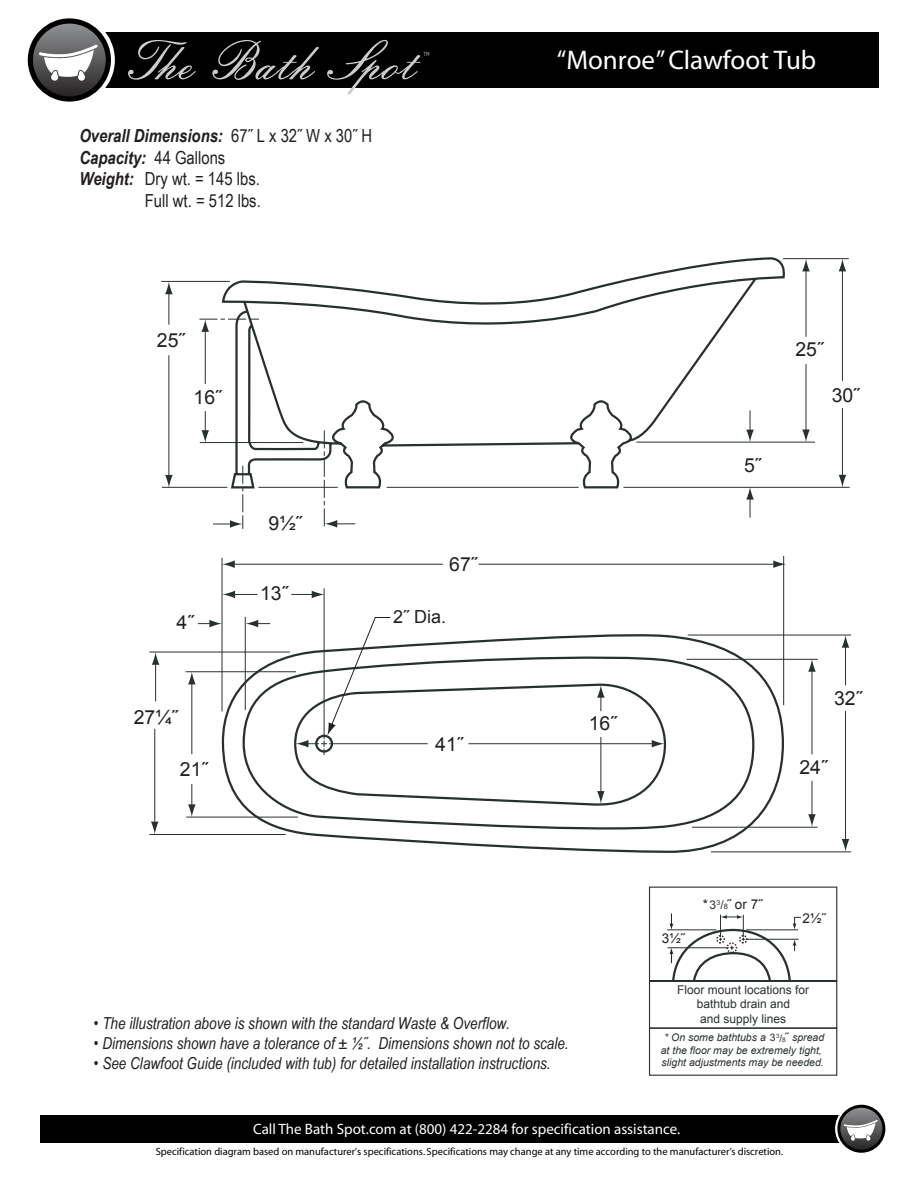
<style>
.page{position:relative;width:918px;height:1188px;background:#fff}
.page>*{position:absolute;margin:0;border:0;box-sizing:border-box;transform-origin:0 0}
.t1{font:53.7px "Embassy BT";letter-spacing:-.005em;color:#ccc}
.t2{font:27px "Myriad";color:#fff}
.t3{font:19.5px "Arial";color:#231f20}
.t4{font:italic 700 18px "Arial Narrow";color:#231f20}
.t5{font:18px "Arial Narrow";color:#231f20}
.t6{font:18px "Arial";color:#231f20}
.t7{font:italic 16.5px "Arial Narrow";color:#231f20}
.t8{font:15px "Myriad";color:#fff}
.t9{font:13.5px "Arial";color:#231f20}
.t10{font:12px/14.4px "Arial";color:#29312e;text-align:center}
.t11{font:10.5px "Myriad";color:#000}
.t12{font:italic 10.5px/12.6px "Arial";color:#29312e;text-align:center}
.t13{font:6px "Arial";color:#29312e}
.t14{font:300 condensed 6px "Abadi";color:#ccc}
.s1{font-weight:400;font-style:normal}
.s2{font-weight:700;font-style:italic}
.s3{font-size:7.5px}
.s4{font-style:normal;font-size:10.35px}
.s5{font-style:normal;font-size:11.7px;color:#231f20}
.s6{font-size:10.35px}
.s7{font-size:6.45px}
</style>
<div class="page">
<div style="left:40px;top:1115px;width:809px;height:28px;background:#000"></div>
<div style="left:835px;top:1102px;width:53px;height:53px;border:8px solid #fff;border-radius:50%"></div>
<svg style="left:839px;top:1106px;width:45px;height:45px"></svg>
<div style="left:837px;top:1105px;width:48px;height:48px;border:3px solid #000;border-radius:50%"></div>
<svg style="left:844px;top:1120px;width:34px;height:21px"></svg>
<div style="left:40px;top:32px;width:839px;height:55px;background:#000"></div>
<div style="left:24px;top:14px;width:91px;height:92px;border:13px solid #fff;border-radius:50%"></div>
<svg style="left:30px;top:21px;width:78px;height:78px;background:#504f51"></svg>
<div style="left:28px;top:18px;width:83px;height:84px;border:5px solid #000;border-radius:50%"></div>
<svg style="left:39px;top:45px;width:59px;height:36px;background:#a8a8a9"></svg>
<svg style="left:213px;top:486px;width:8px;height:39px"></svg>
<hr style="left:200px;top:442px;width:103px;height:1px;background:#29312e">
<hr style="left:636px;top:442px;width:179px;height:1px;background:#29312e">
<hr style="left:783px;top:258px;width:66px;height:1px;background:#29312e">
<hr style="left:806px;top:364px;width:1px;height:68px;background:#29312e">
<svg style="left:802px;top:430px;width:8px;height:12px"></svg>
<hr style="left:842px;top:408px;width:1px;height:69px;background:#29312e">
<svg style="left:839px;top:475px;width:7px;height:12px"></svg>
<hr style="left:806px;top:269px;width:1px;height:68px;background:#29312e">
<svg style="left:802px;top:259px;width:8px;height:12px"></svg>
<hr style="left:842px;top:269px;width:1px;height:112px;background:#29312e">
<svg style="left:839px;top:259px;width:7px;height:12px"></svg>
<hr style="left:205px;top:329px;width:1px;height:55px;background:#29312e">
<svg style="left:199px;top:319px;width:22px;height:13px"></svg>
<hr style="left:169px;top:292px;width:1px;height:33px;background:#29312e">
<svg style="left:165px;top:282px;width:8px;height:12px"></svg>
<hr style="left:169px;top:355px;width:1px;height:122px;background:#29312e">
<svg style="left:165px;top:475px;width:8px;height:12px"></svg>
<svg style="left:201px;top:411px;width:8px;height:31px"></svg>
<hr style="left:161px;top:281px;width:69px;height:1px;background:#29312e">
<svg style="left:198px;top:620px;width:23px;height:7px"></svg>
<hr style="left:150px;top:652px;width:140px;height:1px;background:#29312e">
<hr style="left:688px;top:635px;width:163px;height:1px;background:#29312e">
<hr style="left:149px;top:834px;width:137px;height:1px;background:#29312e">
<hr style="left:711px;top:852px;width:140px;height:1px;background:#29312e">
<hr style="left:186px;top:817px;width:112px;height:1px;background:#29312e">
<hr style="left:186px;top:671px;width:110px;height:1px;background:#29312e">
<hr style="left:686px;top:659px;width:132px;height:1px;background:#29312e">
<hr style="left:191px;top:682px;width:1px;height:72px;background:#29312e">
<svg style="left:188px;top:672px;width:8px;height:12px"></svg>
<hr style="left:155px;top:662px;width:1px;height:39px;background:#29312e">
<svg style="left:152px;top:652px;width:7px;height:13px"></svg>
<svg style="left:188px;top:784px;width:8px;height:33px"></svg>
<hr style="left:154px;top:729px;width:1px;height:95px;background:#29312e">
<svg style="left:151px;top:822px;width:8px;height:12px"></svg>
<hr style="left:812px;top:669px;width:1px;height:85px;background:#29312e">
<svg style="left:808px;top:659px;width:8px;height:13px"></svg>
<hr style="left:845px;top:645px;width:1px;height:40px;background:#29312e">
<svg style="left:842px;top:635px;width:7px;height:13px"></svg>
<hr style="left:812px;top:781px;width:1px;height:36px;background:#29312e">
<svg style="left:808px;top:814px;width:8px;height:13px"></svg>
<hr style="left:845px;top:711px;width:1px;height:131px;background:#29312e">
<svg style="left:842px;top:839px;width:7px;height:13px"></svg>
<hr style="left:692px;top:827px;width:126px;height:1px;background:#29312e">
<svg style="left:221px;top:87px;width:565px;height:661px"></svg>
<hr style="left:387px;top:487px;width:192px;height:1px;background:#29312e">
<hr style="left:623px;top:487px;width:227px;height:1px;background:#29312e">
<hr style="left:258px;top:487px;width:80px;height:1px;background:#29312e">
<hr style="left:162px;top:487px;width:65px;height:1px;background:#29312e">
<svg style="left:222px;top:628px;width:563px;height:225px"></svg>
<svg style="left:296px;top:617px;width:95px;height:138px"></svg>
<svg style="left:648px;top:886px;width:190px;height:143px"></svg>
<div style="left:649px;top:1027px;width:188px;height:49px;border:1px solid #29312e"></div>
<h1 class="t1" style="left:125px;top:28px;width:292px">The Bath Spot</h1>
<p class="t4" style="left:79px;top:125px;width:294px">Overall Dimensions: <span class="s1">67˝ L x 32˝ W x 30˝ H</span></p>
<p class="t4" style="left:79px;top:147px;width:148px">Capacity: <span class="s1">44 Gallons</span></p>
<p class="t5" style="left:79px;top:168px;width:182px"><span class="s2">Weight:</span> Dry wt. = 145 lbs.</p>
<p class="t5" style="left:145px;top:190px;width:117px">Full wt. = 512 lbs.</p>
<p class="t14" style="left:424px;top:50px;width:8px">TM</p>
<p class="t3" style="left:157px;top:329px;width:30px">25˝</p>
<p class="t3" style="left:194px;top:386px;width:30px">16˝</p>
<p class="t3" style="left:177px;top:611px;width:19px">4˝</p>
<p class="t3" style="left:134px;top:706px;width:46px">27¼˝</p>
<p class="t3" style="left:180px;top:758px;width:30px">21˝</p>
<p class="t3" style="left:269px;top:512px;width:35px">9½˝</p>
<p class="t3" style="left:260px;top:582px;width:30px">13˝</p>
<p class="t3" style="left:449px;top:553px;width:30px">67˝</p>
<p class="t6" style="left:393px;top:607px;width:55px">2˝ Dia.</p>
<p class="t3" style="left:435px;top:733px;width:30px">41˝</p>
<h2 class="t2" style="left:557px;top:47px;width:261px">“Monroe”Clawfoot Tub</h2>
<p class="t3" style="left:744px;top:454px;width:19px">5˝</p>
<p class="t3" style="left:795px;top:338px;width:30px">25˝</p>
<p class="t3" style="left:832px;top:384px;width:30px">30˝</p>
<p class="t3" style="left:589px;top:713px;width:30px">16˝</p>
<p class="t3" style="left:834px;top:687px;width:30px">32˝</p>
<p class="t3" style="left:799px;top:756px;width:30px">24˝</p>
<p class="t9" style="left:662px;top:931px;width:25px">3½˝</p>
<p class="t9" style="left:703px;top:897px;width:62px">* ˝ or 7˝</p>
<p class="t10" style="left:709px;top:898px;width:20px">3<sup>3</sup>/<span class="s3">8</span></p>
<p class="t9" style="left:803px;top:910px;width:25px">2½˝</p>
<p class="t7" style="left:94px;top:1014px;width:418px">• The illustration above is shown with the standard Waste &amp; Overflow.</p>
<p class="t7" style="left:94px;top:1034px;width:476px">• Dimensions shown have a tolerance of ± ½˝. Dimensions shown not to scale.</p>
<p class="t7" style="left:94px;top:1054px;width:458px">• See Clawfoot Guide (included with tub) for detailed installation instructions.</p>
<p class="t10" style="left:677px;top:983px;width:134px">Floor mount locations for bathtub drain and<br>and supply lines</p>
<p class="t12" style="left:661px;top:1031px;width:165px">* On some bathtubs a <span class="s4">3</span> <span class="s5">˝</span> spread at the floor may be extremely tight, slight adjustments may be needed.</p>
<p class="t13" style="left:776px;top:1033px;width:11px">3<span class="s6">/</span><span class="s7">8</span></p>
<p class="t8" style="left:253px;top:1122px;width:429px">Call The Bath Spot.com at (800) 422-2284 for specification assistance.</p>
<p class="t11" style="left:156px;top:1146px;width:629px">Specification diagram based on manufacturer's specifications. Specifications may change at any time according to the manufacturer’s discretion.</p>
</div>
